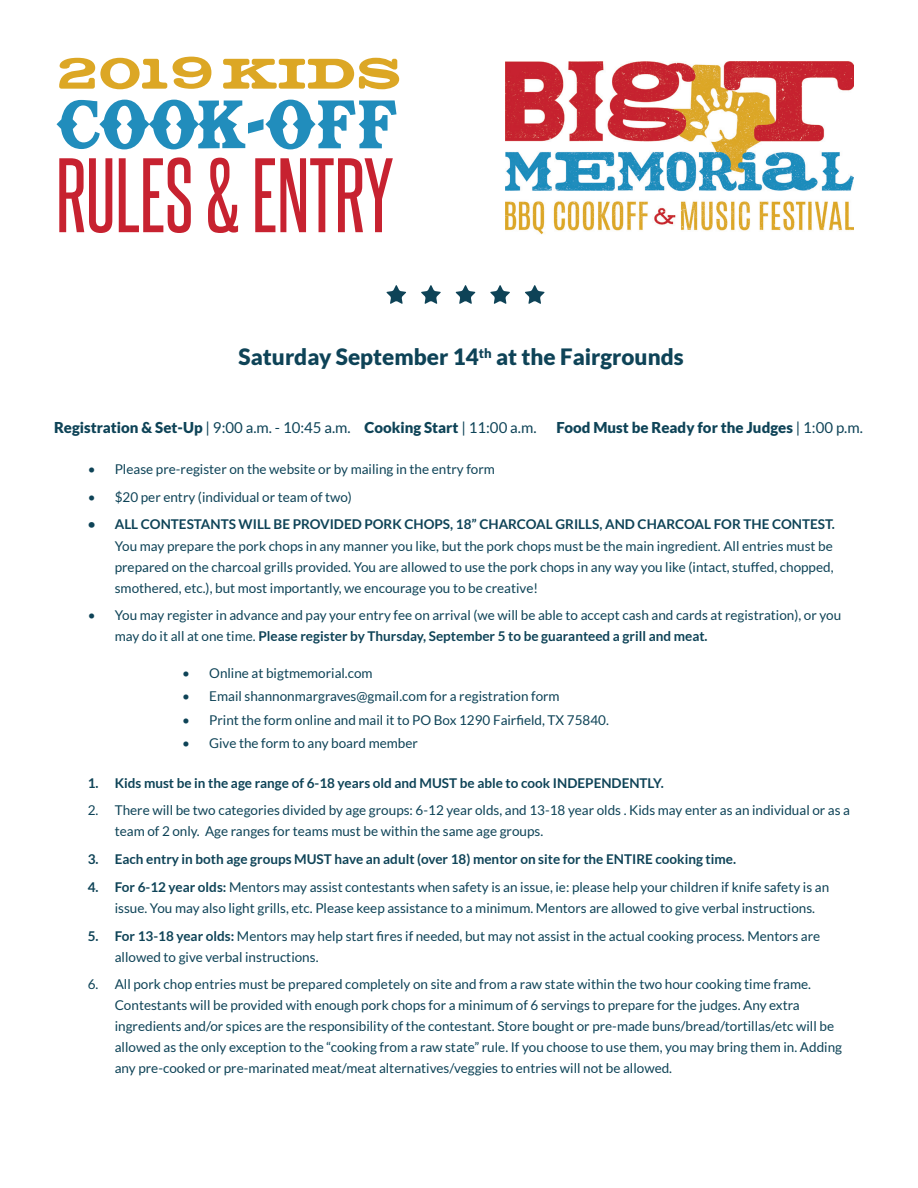
<style>
.page{position:relative;width:918px;height:1188px;background:#fff}
.page>*{position:absolute;margin:0;border:0;box-sizing:border-box;transform-origin:0 0}
.t1{font:900 22.5px "Lato";color:#0e4357}
.t2{font:900 15px "Lato";color:#0e4357}
.t3{font:13.5px/21px "Lato";color:#0e4357}
.t4{font:700 13.5px "Lato";color:#0e4357}
.s1{font-weight:400}
.s2{font-weight:700}
</style>
<div class="page">
<svg style="left:386px;top:285px;width:20px;height:19px"></svg>
<svg style="left:421px;top:285px;width:20px;height:19px"></svg>
<svg style="left:456px;top:285px;width:20px;height:19px"></svg>
<svg style="left:490px;top:285px;width:20px;height:19px"></svg>
<svg style="left:525px;top:285px;width:20px;height:19px"></svg>
<img style="left:505px;top:62px;width:349px;height:172px">
<svg style="left:59px;top:157px;width:334px;height:76px"></svg>
<svg style="left:57px;top:100px;width:340px;height:49px"></svg>
<svg style="left:59px;top:57px;width:340px;height:32px"></svg>
<h1 class="t1" style="left:239px;top:344px;width:447px">Saturday September 14<sup>th</sup> at the Fairgrounds</h1>
<p class="t2" style="left:54px;top:418px;width:484px">Registration &amp; Set-Up <span class="s1">| 9:00 a.m. - 10:45 a.m.</span> Cooking Start <span class="s1">| 11:00 a.m.</span></p>
<p class="t2" style="left:556px;top:418px;width:308px">Food Must be Ready for the Judges <span class="s1">| 1:00 p.m.</span></p>
<p class="t3" style="left:88px;top:459px;width:409px">• Please pre-register on the website or by mailing in the entry form</p>
<p class="t3" style="left:88px;top:486px;width:266px">• $20 per entry (individual or team of two)</p>
<p class="t4" style="left:88px;top:517px;width:749px">• ALL CONTESTANTS WILL BE PROVIDED PORK CHOPS, 18” CHARCOAL GRILLS, AND CHARCOAL FOR THE CONTEST.</p>
<p class="t3" style="left:115px;top:535px;width:720px;text-align:justify">You may prepare the pork chops in any manner you like, but the pork chops must be the main ingredient. All entries must be prepared on the charcoal grills provided. You are allowed to use the pork chops in any way you like (intact, stuffed, chopped, smothered, etc.), but most importantly, we encourage you to be creative!</p>
<p class="t3" style="left:115px;top:605px;width:728px;text-indent:-27px">• You may register in advance and pay your entry fee on arrival (we will be able to accept cash and cards at registration), or you may do it all at one time. <span class="s2">Please register by Thursday, September 5 to be guaranteed a grill and meat.</span></p>
<p class="t3" style="left:182px;top:663px;width:192px">• Online at bigtmemorial.com</p>
<p class="t3" style="left:182px;top:686px;width:379px">• Email shannonmargraves@gmail.com for a registration form</p>
<p class="t3" style="left:182px;top:709px;width:428px">• Print the form online and mail it to PO Box 1290 Fairfield, TX 75840.</p>
<p class="t3" style="left:182px;top:732px;width:237px">• Give the form to any board member</p>
<p class="t4" style="left:88px;top:775px;width:578px">1. Kids must be in the age range of 6-18 years old and MUST be able to cook INDEPENDENTLY.</p>
<p class="t3" style="left:115px;top:800px;width:737px;text-indent:-27px">2. There will be two categories divided by age groups: 6-12 year olds, and 13-18 year olds . Kids may enter as an individual or as a team of 2 only. Age ranges for teams must be within the same age groups.</p>
<p class="t4" style="left:88px;top:851px;width:650px">3. Each entry in both age groups MUST have an adult (over 18) mentor on site for the ENTIRE cooking time.</p>
<p class="t3" style="left:115px;top:876px;width:716px;text-indent:-27px"><span class="s2">4. For 6-12 year olds:</span> Mentors may assist contestants when safety is an issue, ie: please help your children if knife safety is an issue. You may also light grills, etc. Please keep assistance to a minimum. Mentors are allowed to give verbal instructions.</p>
<p class="t3" style="left:115px;top:925px;width:707px;text-indent:-27px"><span class="s2">5. For 13-18 year olds:</span> Mentors may help start fires if needed, but may not assist in the actual cooking process. Mentors are allowed to give verbal instructions.</p>
<p class="t3" style="left:115px;top:974px;width:729px;text-indent:-27px">6. All pork chop entries must be prepared completely on site and from a raw state within the two hour cooking time frame.<br>Contestants will be provided with enough pork chops for a minimum of 6 servings to prepare for the judges. Any extra ingredients and/or spices are the responsibility of the contestant. Store bought or pre-made buns/bread/tortillas/etc will be allowed as the only exception to the “cooking from a raw state” rule. If you choose to use them, you may bring them in. Adding any pre-cooked or pre-marinated meat/meat alternatives/veggies to entries will not be allowed.</p>
</div>
